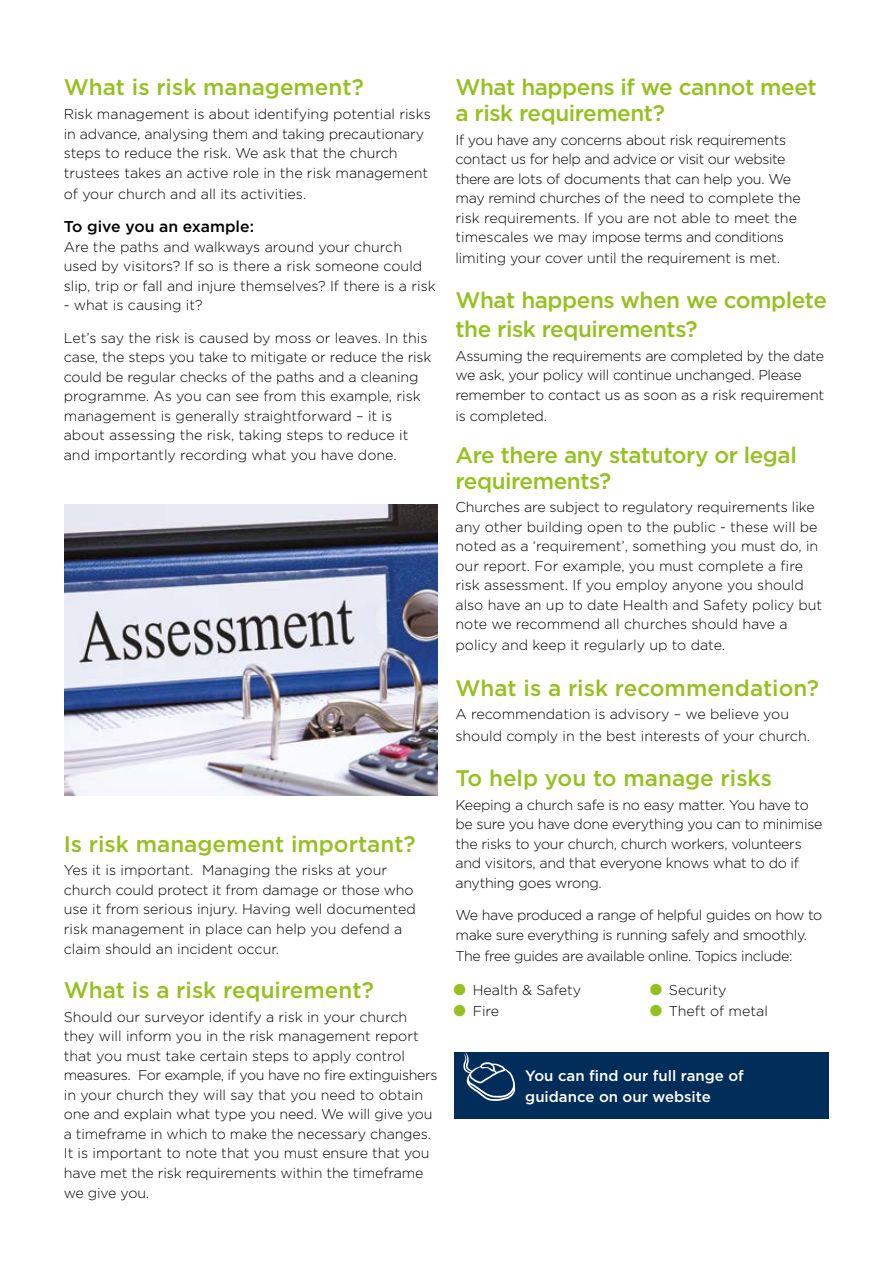
<style>
.page{position:relative;width:893px;height:1263px;background:#fff}
.page>*{position:absolute;margin:0;border:0;box-sizing:border-box;transform-origin:0 0}
.t1{font:500 22.5px/25.5px "Gotham";letter-spacing:-.02em;color:#95c11f}
.t2{font:500 22.5px "Gotham";color:#95c11f}
.t3{font:500 15.75px "Gotham";color:#000}
.t4{font:500 15px/21px "Gotham";color:#fff}
.t5{font:300 14.25px/19.5px "Gotham";letter-spacing:-.01em;color:#000}
.s1{color:#95c11f}
</style>
<div class="page">
<img style="left:64px;top:504px;width:374px;height:291px">
<div style="left:455px;top:1052px;width:374px;height:66px;background:#002d59"></div>
<svg style="left:463px;top:1052px;width:52px;height:49px"></svg>
<p class="t2" style="left:64px;top:75px;width:302px">What is risk management?</p>
<p class="t5" style="left:64px;top:104px;width:368px">Risk management is about identifying potential risks in advance, analysing them and taking precautionary steps to reduce the risk. We ask that the church trustees takes an active role in the risk management</p>
<p class="t5" style="left:64px;top:184px;width:244px">of your church and all its activities.</p>
<p class="t3" style="left:64px;top:218px;width:192px">To give you an example:</p>
<p class="t5" style="left:64px;top:237px;width:373px">Are the paths and walkways around your church used by visitors? If so is there a risk someone could slip, trip or fall and injure themselves? If there is a risk</p>
<p class="t5" style="left:64px;top:295px;width:141px">- what is causing it?</p>
<p class="t5" style="left:64px;top:328px;width:369px">Let’s say the risk is caused by moss or leaves. In this case, the steps you take to mitigate or reduce the risk could be regular checks of the paths and a cleaning programme. As you can see from this example, risk management is generally straightforward – it is about assessing the risk, taking steps to reduce it and importantly recording what you have done.</p>
<p class="t2" style="left:64px;top:831px;width:353px">Is risk management important?</p>
<p class="t5" style="left:64px;top:860px;width:354px">Yes it is important. Managing the risks at your church could protect it from damage or those who use it from serious injury. Having well documented risk management in place can help you defend a claim should an incident occur.</p>
<p class="t2" style="left:64px;top:977px;width:312px">What is a risk requirement?</p>
<p class="t5" style="left:64px;top:1007px;width:375px">Should our surveyor identify a risk in your church they will inform you in the risk management report that you must take certain steps to apply control measures. For example, if you have no fre extinguishers in your church they will say that you need to obtain one and explain what type you need. We will give you a timeframe in which to make the necessary changes.<br>It is important to note that you must ensure that you have met the risk requirements within the timeframe we give you.</p>
<p class="t1" style="left:455px;top:74px;width:363px">What happens if we cannot meet a risk requirement?</p>
<p class="t5" style="left:455px;top:130px;width:347px">If you have any concerns about risk requirements contact us for help and advice or visit our website there are lots of documents that can help you. We may remind churches of the need to complete the risk requirements. If you are not able to meet the timescales we may impose terms and conditions</p>
<p class="t5" style="left:455px;top:248px;width:326px">limiting your cover until the requirement is met.</p>
<p class="t1" style="left:455px;top:286px;width:373px;line-height:28.5px">What happens when we complete the risk requirements?</p>
<p class="t5" style="left:455px;top:346px;width:370px">Assuming the requirements are completed by the date we ask, your policy will continue unchanged. Please remember to contact us as soon as a risk requirement</p>
<p class="t5" style="left:455px;top:406px;width:93px">is completed.</p>
<p class="t1" style="left:455px;top:442px;width:343px">Are there any statutory or legal requirements?</p>
<p class="t5" style="left:455px;top:497px;width:368px">Churches are subject to regulatory requirements like any other building open to the public - these will be noted as a ‘requirement’, something you must do, in our report. For example, you must complete a fre risk assessment. If you employ anyone you should also have an up to date Health and Safety policy but note we recommend all churches should have a</p>
<p class="t5" style="left:455px;top:635px;width:271px">policy and keep it regularly up to date.</p>
<p class="t2" style="left:455px;top:675px;width:365px">What is a risk recommendation?</p>
<p class="t5" style="left:455px;top:704px;width:356px;line-height:21px">A recommendation is advisory – we believe you should comply in the best interests of your church.</p>
<p class="t2" style="left:455px;top:765px;width:318px">To help you to manage risks</p>
<p class="t5" style="left:455px;top:795px;width:369px">Keeping a church safe is no easy matter. You have to be sure you have done everything you can to minimise the risks to your church, church workers, volunteers and visitors, and that everyone knows what to do if anything goes wrong.</p>
<p class="t5" style="left:455px;top:905px;width:368px">We have produced a range of helpful guides on how to make sure everything is running safely and smoothly.</p>
<p class="t5" style="left:455px;top:945px;width:339px">The free guides are available online. Topics include:</p>
<p class="t5" style="left:454px;top:980px;width:129px"><span class="s1">●</span> Health &amp; Safety</p>
<p class="t5" style="left:650px;top:980px;width:78px"><span class="s1">●</span> Security</p>
<p class="t5" style="left:454px;top:1001px;width:47px"><span class="s1">●</span> Fire</p>
<p class="t5" style="left:650px;top:1001px;width:120px"><span class="s1">●</span> Theft of metal</p>
<p class="t4" style="left:525px;top:1065px;width:220px">You can fnd our full range of guidance on our website</p>
</div>
